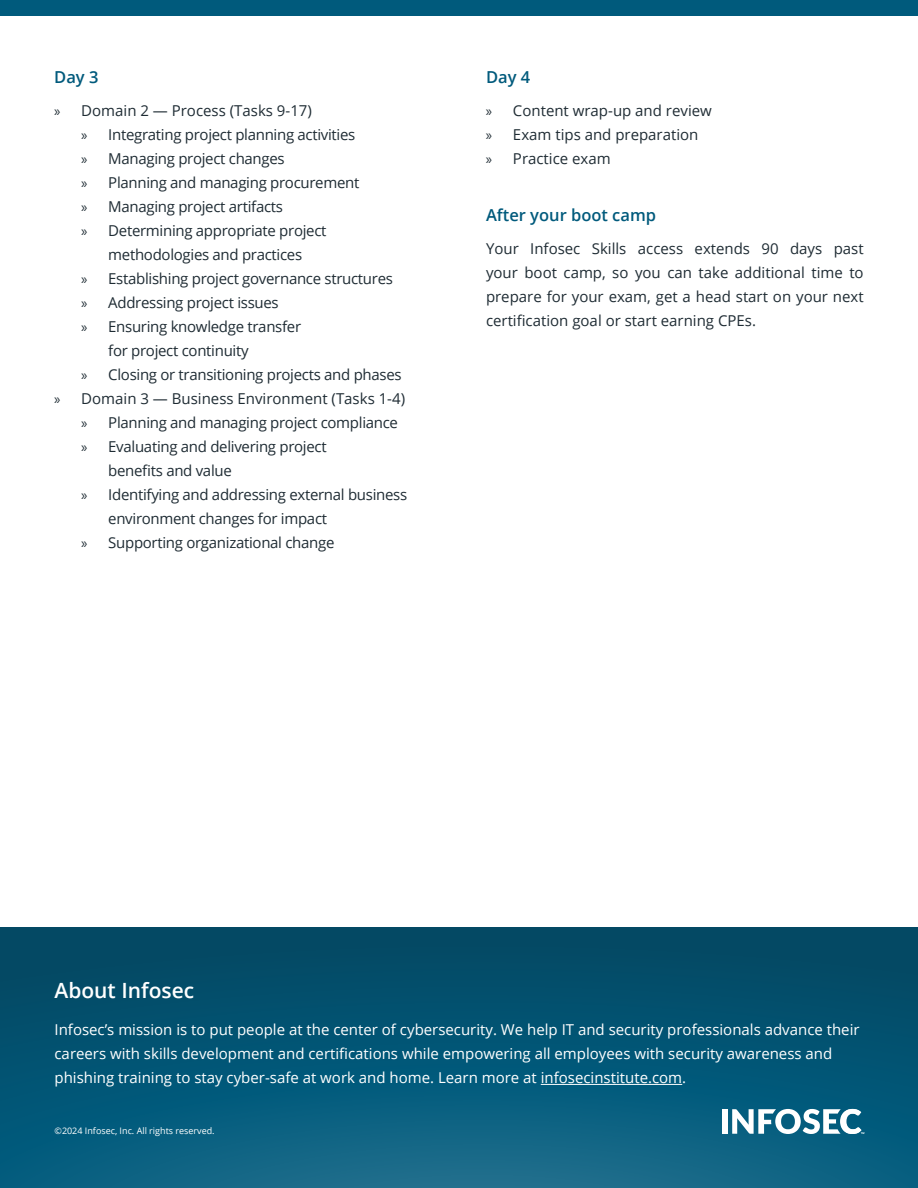
<style>
.page{position:relative;width:918px;height:1188px;background:#fff}
.page>*{position:absolute;margin:0;border:0;box-sizing:border-box;transform-origin:0 0}
.t1{font:600 21px "Open Sans";color:#fff}
.t2{font:600 16.5px "Open Sans";color:#005a7c}
.t3{font:15px/24px "Open Sans";letter-spacing:-.02em;color:#1f2c34;text-align:justify}
.t4{font:15px/24px "Open Sans";color:#fff}
.t5{font:15px/24px "Open Sans";color:#1f2c34}
.t6{font:9px "Open Sans";color:#fff}
.s1{font-family:"Myriad Pro"}
</style>
<div class="page">
<div style="left:0;top:0;width:918px;height:16px;background:#005a7c"></div>
<svg style="left:0;top:928px;width:918px;height:260px;background:#065675"></svg>
<hr style="left:541px;top:1084px;width:141px;height:1px;background:#fff">
<div style="left:722px;top:1109px;width:5px;height:25px;background:#fff"></div>
<svg style="left:732px;top:1109px;width:133px;height:25px"></svg>
<p class="t2" style="left:54px;top:66px;width:46px">Day 3</p>
<p class="t5" style="left:54px;top:98px;width:259px"><span class="s1">»</span> Domain 2 — Process (Tasks 9-17)</p>
<p class="t3" style="left:81px;top:122px;width:276px"><span class="s1">»</span> Integrating project planning activities</p>
<p class="t3" style="left:81px;top:146px;width:205px"><span class="s1">»</span> Managing project changes</p>
<p class="t3" style="left:81px;top:170px;width:280px"><span class="s1">»</span> Planning and managing procurement</p>
<p class="t3" style="left:81px;top:194px;width:203px"><span class="s1">»</span> Managing project artifacts</p>
<p class="t3" style="left:81px;top:218px;width:247px"><span class="s1">»</span> Determining appropriate project</p>
<p class="t3" style="left:108px;top:242px;width:195px">methodologies and practices</p>
<p class="t3" style="left:81px;top:266px;width:313px"><span class="s1">»</span> Establishing project governance structures</p>
<p class="t3" style="left:81px;top:290px;width:199px"><span class="s1">»</span> Addressing project issues</p>
<p class="t3" style="left:81px;top:314px;width:221px"><span class="s1">»</span> Ensuring knowledge transfer</p>
<p class="t3" style="left:108px;top:338px;width:142px">for project continuity</p>
<p class="t3" style="left:81px;top:362px;width:322px"><span class="s1">»</span> Closing or transitioning projects and phases</p>
<p class="t5" style="left:54px;top:386px;width:352px"><span class="s1">»</span> Domain 3 — Business Environment (Tasks 1-4)</p>
<p class="t3" style="left:81px;top:410px;width:318px"><span class="s1">»</span> Planning and managing project compliance</p>
<p class="t3" style="left:81px;top:434px;width:247px"><span class="s1">»</span> Evaluating and delivering project</p>
<p class="t3" style="left:108px;top:458px;width:125px">benefits and value</p>
<p class="t3" style="left:81px;top:482px;width:327px"><span class="s1">»</span> Identifying and addressing external business</p>
<p class="t3" style="left:108px;top:506px;width:220px">environment changes for impact</p>
<p class="t3" style="left:81px;top:530px;width:255px"><span class="s1">»</span> Supporting organizational change</p>
<p class="t2" style="left:486px;top:66px;width:46px">Day 4</p>
<p class="t5" style="left:486px;top:98px;width:227px"><span class="s1">»</span> Content wrap-up and review <span class="s1">»</span> Exam tips and preparation<br><span class="s1">»</span> Practice exam</p>
<p class="t2" style="left:486px;top:204px;width:172px">After your boot camp</p>
<p class="t3" style="left:486px;top:236px;width:379px">Your Infosec Skills access extends 90 days past your boot camp, so you can take additional time to prepare for your exam, get a head start on your next certification goal or start earning CPEs.</p>
<h1 class="t1" style="left:55px;top:976px;width:141px">About Infosec</h1>
<p class="t4" style="left:55px;top:1017px;width:807px">Infosec’s mission is to put people at the center of cybersecurity. We help IT and security professionals advance their careers with skills development and certifications while empowering all employees with security awareness and phishing training to stay cyber-safe at work and home. Learn more at infosecinstitute.com.</p>
<p class="t6" style="left:55px;top:1125px;width:162px">©2024 Infosec, Inc. All rights reserved.</p>
</div>
